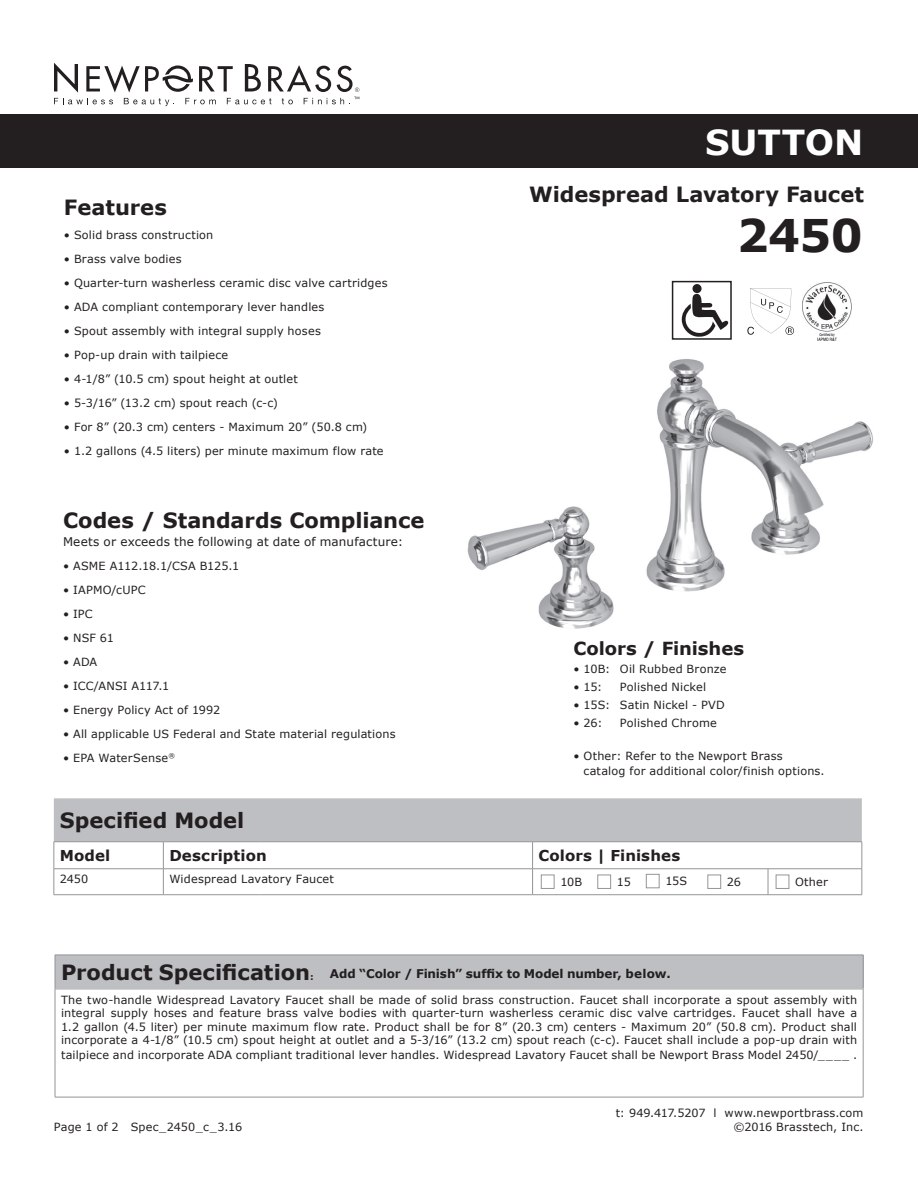
<style>
.page{position:relative;width:918px;height:1188px;background:#fff}
.page>*{position:absolute;margin:0;border:0;box-sizing:border-box;transform-origin:0 0}
.t1{font:700 45px "Verdana";color:#231f20}
.t2{font:700 34.5px "Verdana";letter-spacing:-.005em;color:#fff}
.t3{font:700 21px "Verdana";color:#231f20}
.t4{font:700 18px "Verdana";color:#231f20}
.t5{font:700 15px "Verdana";letter-spacing:.01em;color:#231f20}
.t6{font:12px "Verdana";letter-spacing:.01em;color:#231f20}
.t7{font:700 12px "Verdana";letter-spacing:-.005em;color:#231f20}
.t8{font:11.25px/13.5px "Verdana";letter-spacing:.015em;color:#231f20;text-align:right}
.t9{font:700 9px "Verdana";color:#231f20}
</style>
<div class="page">
<div style="left:0;top:114px;width:918px;height:54px;background:#231f20"></div>
<svg style="left:54px;top:63px;width:305px;height:43px"></svg>
<img style="left:467px;top:359px;width:406px;height:270px">
<div style="left:55px;top:955px;width:808px;height:34px;background:#bebfc2"></div>
<hr style="left:55px;top:955px;width:808px;height:1px;background:#939598">
<hr style="left:55px;top:955px;width:1px;height:34px;background:#939598">
<hr style="left:863px;top:955px;width:1px;height:34px;background:#939598">
<hr style="left:55px;top:989px;width:808px;height:1px;background:#939598">
<hr style="left:55px;top:989px;width:1px;height:108px;background:#939598">
<hr style="left:863px;top:989px;width:1px;height:108px;background:#939598">
<hr style="left:55px;top:1097px;width:808px;height:1px;background:#939598">
<svg style="left:54px;top:798px;width:809px;height:97px"></svg>
<hr style="left:54px;top:894px;width:109px;height:1px;background:#939598">
<hr style="left:163px;top:894px;width:97px;height:1px;background:#939598">
<hr style="left:260px;top:894px;width:273px;height:1px;background:#939598">
<hr style="left:533px;top:894px;width:235px;height:1px;background:#939598">
<hr style="left:768px;top:894px;width:94px;height:1px;background:#939598">
<div style="left:672px;top:281px;width:60px;height:59px;border:2px solid #231f20"></div>
<svg style="left:682px;top:294px;width:46px;height:44px"></svg>
<div style="left:692px;top:284px;width:10px;height:9px;background:#231f20;border-radius:50%"></div>
<svg style="left:747px;top:288px;width:47px;height:47px"></svg>
<img style="left:803px;top:283px;width:49px;height:57px">
<h3 class="t3" style="left:64px;top:194px;width:105px">Features</h3>
<p class="t8" style="left:64px;top:227px;width:151px">• Solid brass construction</p>
<p class="t8" style="left:64px;top:251px;width:119px">• Brass valve bodies</p>
<p class="t8" style="left:64px;top:275px;width:325px">• Quarter-turn washerless ceramic disc valve cartridges</p>
<p class="t8" style="left:64px;top:299px;width:262px">• ADA compliant contemporary lever handles</p>
<p class="t8" style="left:64px;top:323px;width:259px">• Spout assembly with integral supply hoses</p>
<p class="t8" style="left:64px;top:347px;width:166px">• Pop-up drain with tailpiece</p>
<p class="t8" style="left:64px;top:371px;width:235px">• 4-1/8” (10.5 cm) spout height at outlet</p>
<p class="t8" style="left:64px;top:395px;width:216px">• 5-3/16” (13.2 cm) spout reach (c-c)</p>
<p class="t8" style="left:64px;top:419px;width:305px">• For 8” (20.3 cm) centers - Maximum 20” (50.8 cm)</p>
<p class="t8" style="left:64px;top:443px;width:321px">• 1.2 gallons (4.5 liters) per minute maximum flow rate</p>
<h3 class="t3" style="left:63px;top:507px;width:363px">Codes / Standards Compliance</h3>
<p class="t6" style="left:63px;top:534px;width:342px">Meets or exceeds the following at date of manufacture:</p>
<p class="t8" style="left:63px;top:559px;width:178px">• ASME A112.18.1/CSA B125.1</p>
<p class="t8" style="left:63px;top:583px;width:84px">• IAPMO/cUPC</p>
<p class="t8" style="left:63px;top:607px;width:31px">• IPC</p>
<p class="t8" style="left:63px;top:631px;width:52px">• NSF 61</p>
<p class="t8" style="left:63px;top:655px;width:36px">• ADA</p>
<p class="t8" style="left:63px;top:679px;width:108px">• ICC/ANSI A117.1</p>
<p class="t8" style="left:63px;top:703px;width:159px">• Energy Policy Act of 1992</p>
<p class="t8" style="left:63px;top:727px;width:334px">• All applicable US Federal and State material regulations</p>
<p class="t8" style="left:63px;top:751px;width:113px">• EPA WaterSense<sup>®</sup></p>
<h2 class="t2" style="left:705px;top:121px;width:160px">Sutton</h2>
<h3 class="t3" style="left:529px;top:181px;width:336px">Widespread Lavatory Faucet</h3>
<h1 class="t1" style="left:737px;top:207px;width:128px">2450</h1>
<h3 class="t4" style="left:573px;top:637px;width:172px">Colors / Finishes</h3>
<p class="t8" style="left:573px;top:662px;width:155px">• 10B: Oil Rubbed Bronze</p>
<p class="t8" style="left:573px;top:680px;width:30px">• 15:</p>
<p class="t8" style="left:620px;top:680px;width:88px">Polished Nickel</p>
<p class="t8" style="left:573px;top:698px;width:153px">• 15S: Satin Nickel - PVD</p>
<p class="t8" style="left:573px;top:716px;width:31px">• 26:</p>
<p class="t8" style="left:620px;top:716px;width:98px">Polished Chrome</p>
<p class="t8" style="left:584px;top:748px;width:243px;line-height:15px;text-align:left;text-indent:-10px">• Other: Refer to the Newport Brass catalog for additional color/finish options.</p>
<h3 class="t3" style="left:60px;top:807px;width:186px">Specified Model</h3>
<h3 class="t5" style="left:60px;top:846px;width:52px">Model</h3>
<h3 class="t5" style="left:169px;top:846px;width:99px">Description</h3>
<h3 class="t5" style="left:539px;top:846px;width:143px">Colors | Finishes</h3>
<p class="t8" style="left:60px;top:872px;width:30px">2450</p>
<p class="t8" style="left:169px;top:872px;width:166px">Widespread Lavatory Faucet</p>
<p class="t8" style="left:560px;top:875px;width:23px">10B</p>
<p class="t8" style="left:617px;top:875px;width:16px">15</p>
<p class="t8" style="left:665px;top:874px;width:23px">15S</p>
<p class="t8" style="left:727px;top:875px;width:16px">26</p>
<p class="t8" style="left:795px;top:875px;width:34px">Other</p>
<h3 class="t3" style="left:61px;top:959px;width:250px">Product Specification</h3>
<p class="t9" style="left:310px;top:971px;width:5px">:</p>
<p class="t7" style="left:330px;top:966px;width:342px">Add “Color / Finish” suffix to Model number, below.</p>
<p class="t8" style="left:61px;top:992px;width:798px;text-align:justify">The two-handle Widespread Lavatory Faucet shall be made of solid brass construction. Faucet shall incorporate a spout assembly with integral supply hoses and feature brass valve bodies with quarter-turn washerless ceramic disc valve cartridges. Faucet shall have a 1.2 gallon (4.5 liter) per minute maximum flow rate. Product shall be for 8” (20.3 cm) centers - Maximum 20” (50.8 cm). Product shall incorporate a 4-1/8” (10.5 cm) spout height at outlet and a 5-3/16” (13.2 cm) spout reach (c-c). Faucet shall include a pop-up drain with</p>
<p class="t8" style="left:61px;top:1048px;width:798px">tailpiece and incorporate ADA compliant traditional lever handles. Widespread Lavatory Faucet shall be Newport Brass Model 2450/____ .</p>
<p class="t8" style="left:54px;top:1120px;width:190px">Page 1 of 2 Spec_2450_c_3.16</p>
<p class="t8" style="left:616px;top:1106px;width:249px">t: 949.417.5207 l www.newportbrass.com ©2016 Brasstech, Inc.</p>
</div>
